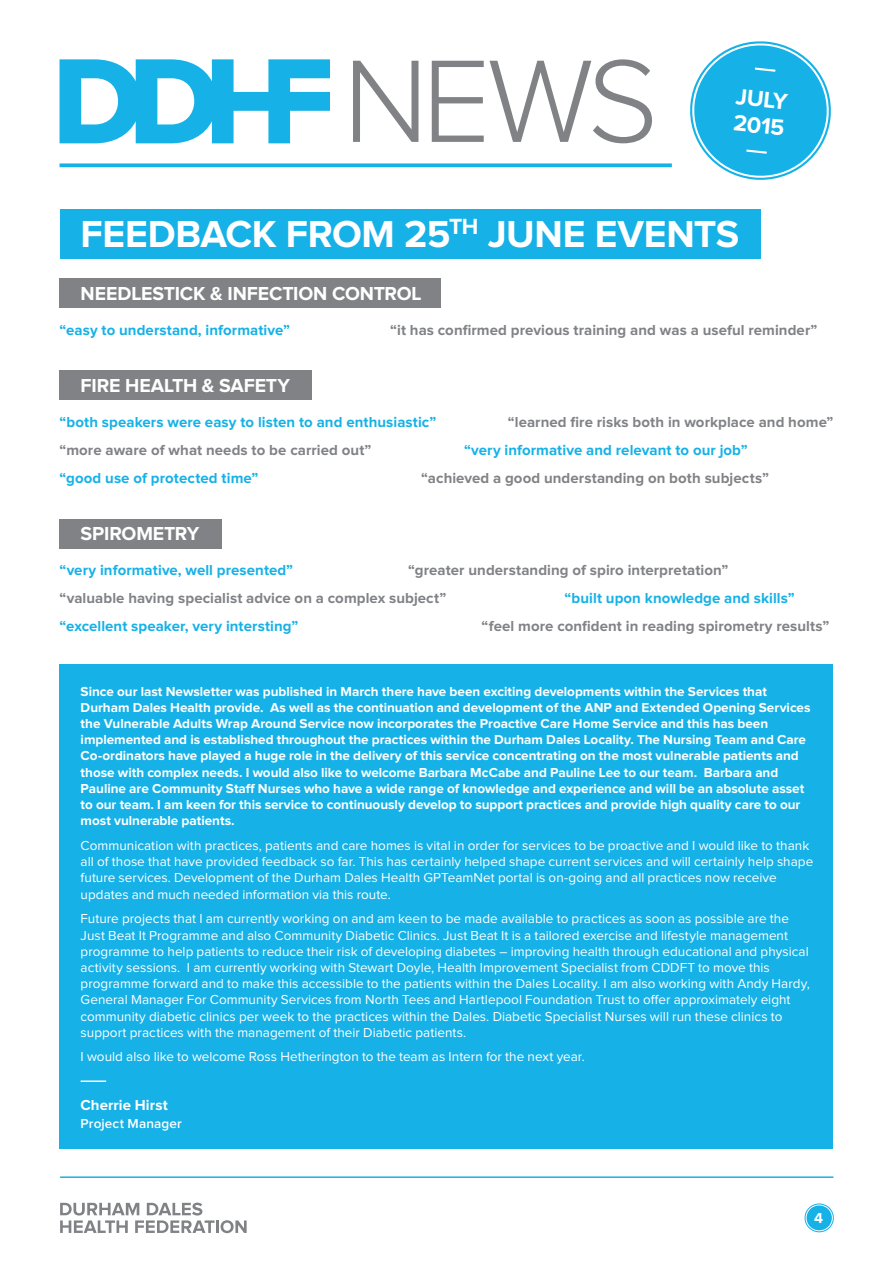
<style>
.page{position:relative;width:893px;height:1263px;background:#fff}
.page>*{position:absolute;margin:0;border:0;box-sizing:border-box;transform-origin:0 0}
.t1{font:700 39px "Proxima Nova";letter-spacing:-.01em;color:#fff}
.t2{font:700 23.25px "Proxima Nova";color:#fff}
.t3{font:700 19.5px "Proxima Nova";letter-spacing:-.005em;color:#fff}
.t4{font:700 15px "Proxima Nova";letter-spacing:.005em;color:#808285}
.t5{font:700 15px "Proxima Nova";letter-spacing:.005em;color:#16b1e7}
.t6{font:700 15px "Proxima Nova";letter-spacing:.005em;color:#fff}
.t7{font:13.5px/16.2px "Proxima Nova";color:#fff}
.t8{font:700 13.5px/16.2px "Proxima Nova";color:#fff}
.t9{font:600 13.5px "Proxima Nova";letter-spacing:.01em;color:#fff}
</style>
<div class="page">
<svg style="left:60px;top:59px;width:270px;height:84px"></svg>
<svg style="left:353px;top:59px;width:299px;height:84px"></svg>
<div style="left:806px;top:1205px;width:26px;height:25px;background:#16b1e7;border-radius:50%"></div>
<div style="left:805px;top:1203px;width:29px;height:29px;border:1px solid #16b1e7;border-radius:50%"></div>
<svg style="left:60px;top:1202px;width:187px;height:31px"></svg>
<hr style="left:60px;top:1176px;width:773px;height:2px;background:#16b1e7">
<svg style="left:60px;top:163px;width:612px;height:4px;fill:#16b1e7"></svg>
<svg style="left:690px;top:41px;width:141px;height:139px"></svg>
<div style="left:60px;top:664px;width:773px;height:485px;background:#16b1e7"></div>
<hr style="left:81px;top:1080px;width:25px;height:2px;background:#fff">
<div style="left:60px;top:209px;width:700px;height:50px;background:#16b1e7"></div>
<div style="left:60px;top:278px;width:381px;height:30px;background:#808285"></div>
<div style="left:60px;top:371px;width:252px;height:29px;background:#808285"></div>
<div style="left:60px;top:519px;width:162px;height:29px;background:#808285"></div>
<p class="t2" style="left:737px;top:86px;width:54px;rotate:6deg">JULY</p>
<p class="t2" style="left:735px;top:112px;width:53px;rotate:6deg">2015</p>
<p class="t1" style="left:81px;top:216px;width:660px">FEEDBACK FROM 25<sup>TH</sup> JUNE EVENTS</p>
<p class="t3" style="left:81px;top:284px;width:342px">NEEDLESTICK &amp; INFECTION CONTROL</p>
<p class="t5" style="left:60px;top:323px;width:232px">“easy to understand, informative”</p>
<p class="t3" style="left:81px;top:377px;width:211px">FIRE HEALTH &amp; SAFETY</p>
<p class="t4" style="left:390px;top:323px;width:429px">“it has confirmed previous training and was a useful reminder”</p>
<p class="t5" style="left:60px;top:415px;width:378px">“both speakers were easy to listen to and enthusiastic”</p>
<p class="t4" style="left:508px;top:415px;width:327px">“learned fire risks both in workplace and home”</p>
<p class="t4" style="left:60px;top:443px;width:313px">“more aware of what needs to be carried out”</p>
<p class="t5" style="left:464px;top:443px;width:285px">“very informative and relevant to our job”</p>
<p class="t5" style="left:60px;top:471px;width:200px">“good use of protected time”</p>
<p class="t3" style="left:81px;top:525px;width:120px">SPIROMETRY</p>
<p class="t5" style="left:60px;top:563px;width:235px">“very informative, well presented”</p>
<p class="t4" style="left:421px;top:471px;width:349px">“achieved a good understanding on both subjects”</p>
<p class="t4" style="left:408px;top:563px;width:322px">“greater understanding of spiro interpretation”</p>
<p class="t4" style="left:60px;top:591px;width:388px">“valuable having specialist advice on a complex subject”</p>
<p class="t5" style="left:60px;top:619px;width:240px">“excellent speaker, very intersting”</p>
<p class="t5" style="left:565px;top:591px;width:232px">“built upon knowledge and skills”</p>
<p class="t4" style="left:481px;top:619px;width:350px">“feel more confident in reading spirometry results”</p>
<p class="t8" style="left:81px;top:684px;width:731px">Since our last Newsletter was published in March there have been exciting developments within the Services that Durham Dales Health provide. As well as the continuation and development of the ANP and Extended Opening Services the Vulnerable Adults Wrap Around Service now incorporates the Proactive Care Home Service and this has been implemented and is established throughout the practices within the Durham Dales Locality. The Nursing Team and Care Co-ordinators have played a huge role in the delivery of this service concentrating on the most vulnerable patients and those with complex needs. I would also like to welcome Barbara McCabe and Pauline Lee to our team. Barbara and Pauline are Community Staff Nurses who have a wide range of knowledge and experience and will be an absolute asset to our team. I am keen for this service to continuously develop to support practices and provide high quality care to our most vulnerable patients.</p>
<p class="t7" style="left:81px;top:838px;width:734px">Communication with practices, patients and care homes is vital in order for services to be proactive and I would like to thank all of those that have provided feedback so far. This has certainly helped shape current services and will certainly help shape future services. Development of the Durham Dales Health GPTeamNet portal is on-going and all practices now receive updates and much needed information via this route.</p>
<p class="t7" style="left:81px;top:911px;width:731px">Future projects that I am currently working on and am keen to be made available to practices as soon as possible are the Just Beat It Programme and also Community Diabetic Clinics. Just Beat It is a tailored exercise and lifestyle management programme to help patients to reduce their risk of developing diabetes – improving health through educational and physical activity sessions. I am currently working with Stewart Doyle, Health Improvement Specialist from CDDFT to move this programme forward and to make this accessible to the patients within the Dales Locality. I am also working with Andy Hardy, General Manager For Community Services from North Tees and Hartlepool Foundation Trust to offer approximately eight community diabetic clinics per week to the practices within the Dales. Diabetic Specialist Nurses will run these clinics to support practices with the management of their Diabetic patients.</p>
<p class="t7" style="left:81px;top:1049px;width:506px">I would also like to welcome Ross Hetherington to the team as Intern for the next year.</p>
<p class="t6" style="left:81px;top:1098px;width:89px">Cherrie Hirst</p>
<p class="t9" style="left:81px;top:1118px;width:103px">Project Manager</p>
<p class="t6" style="left:814px;top:1211px;width:10px">4</p>
</div>
